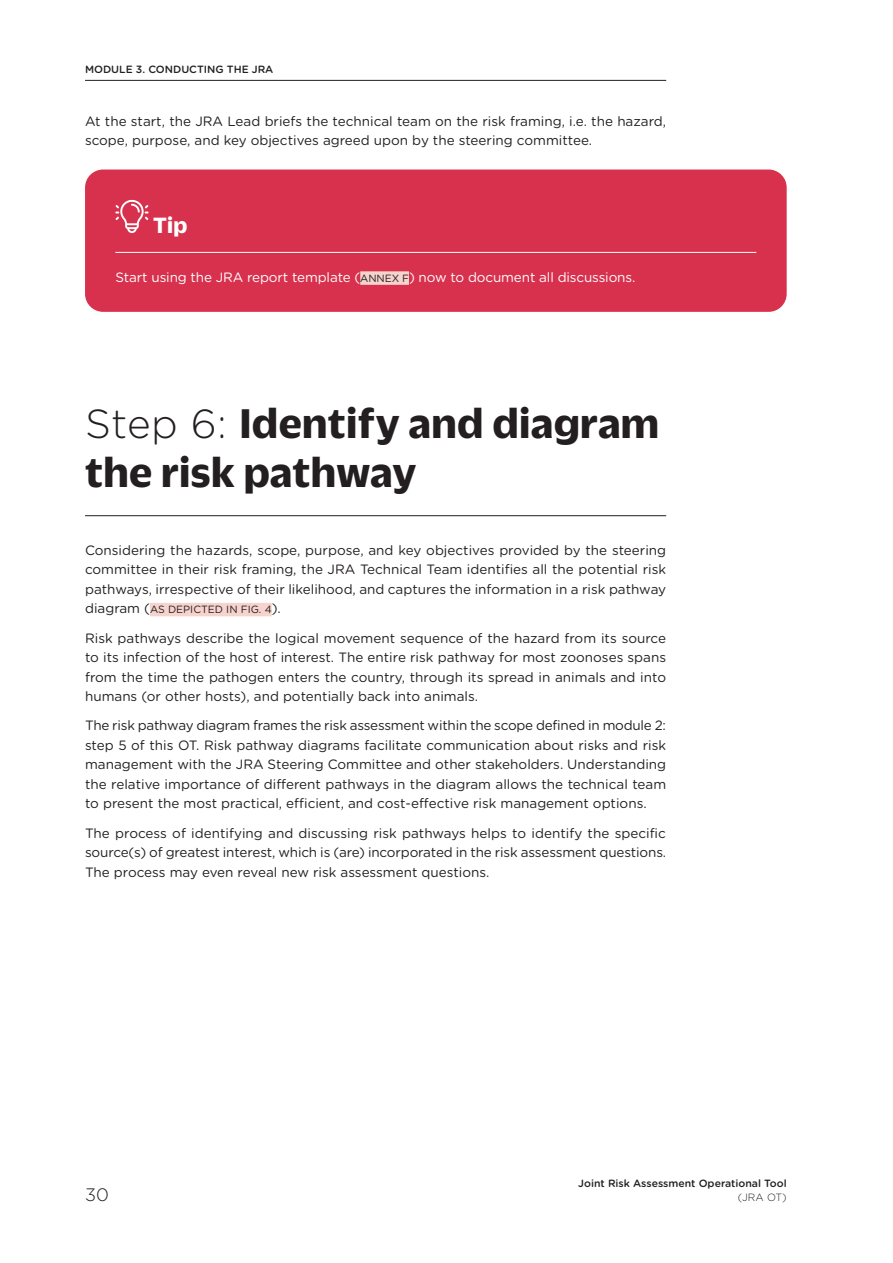
<style>
.page{position:relative;width:893px;height:1263px;background:#fff}
.page>*{position:absolute;margin:0;border:0;box-sizing:border-box;transform-origin:0 0}
.TITRES_Gros{font:700 45px/48.8px "Duplicate Sans";letter-spacing:.01em;color:#231f20}
.TITRES_Moyen__Encart{font:700 24px "Duplicate Sans";color:#fff}
.t1{font:300 18px "Gotham Rounded";color:#231f20}
.COURANT{font:13.5px/19.5px "Gotham Rounded";color:#231f20;text-align:justify}
.COURANT-2{font:13.5px "Gotham Rounded";letter-spacing:-.01em;color:#fff}
.t2{font:500 10.5px "Gotham Rounded";color:#231f20}
.COURANT-3{font:10.5px "Gotham Rounded";color:#231f20}
.t3{font:300 10.5px "Gotham Rounded";color:#231f20}
.s1{font-size:10.5px;color:#231f20}
.s2{font-family:"Gotham Rounded";font-weight:300;font-size:40.5px}
.s3{font-size:13.5px}
</style>
<div class="page">
<hr style="left:85px;top:80px;width:581px;height:1px;background:#231f20">
<hr style="left:85px;top:515px;width:581px;height:1px;background:#231f20">
<div style="left:150px;top:603px;width:122px;height:13px;background:#f6d3cc"></div>
<div style="left:85px;top:170px;width:702px;height:142px;background:#d8314e;border-radius:18px"></div>
<hr style="left:115px;top:252px;width:641px;height:1px;background:#fff">
<svg style="left:115px;top:199px;width:34px;height:34px"></svg>
<div style="left:360px;top:271px;width:49px;height:14px;background:#f6d3cc"></div>
<p class="t2" style="left:85px;top:62px;width:112px">Module 3. Con ducting</p>
<p class="t2" style="left:227px;top:62px;width:8px">the</p>
<p class="t2" style="left:252px;top:62px;width:23px">JRA</p>
<p class="COURANT" style="left:85px;top:111px;width:583px">At the start, the JRA Lead briefs the technical team on the risk framing, i.e. the hazard, scope, purpose, and key objectives agreed upon by the steering committee.</p>
<p class="TITRES_Moyen__Encart" style="left:153px;top:209px;width:36px">Tip</p>
<p class="COURANT-2" style="left:116px;top:268px;width:521px">Start using the JRA report template (<span class="s1">ANNEX F</span>) now to document all discussions.</p>
<p class="TITRES_Gros" style="left:85px;top:395px;width:576px"><span class="s2">Step 6:</span> Identify and diagram the risk pathway</p>
<p class="COURANT" style="left:85px;top:540px;width:583px">Considering the hazards, scope, purpose, and key objectives provided by the steering committee in their risk framing, the JRA Technical Team identifies all the potential risk pathways, irrespective of their likelihood, and captures the information in a risk pathway</p>
<p class="COURANT-3" style="left:85px;top:602px;width:197px"><span class="s3">diagram (</span>AS DEPICTED IN FIG. 4<span class="s3">).</span></p>
<p class="COURANT" style="left:85px;top:627px;width:583px">Risk pathways describe the logical movement sequence of the hazard from its source to its infection of the host of interest. The entire risk pathway for most zoonoses spans from the time the pathogen enters the country, through its spread in animals and into humans (or other hosts), and potentially back into animals.</p>
<p class="COURANT" style="left:85px;top:715px;width:583px">The risk pathway diagram frames the risk assessment within the scope defined in module 2: step 5 of this OT. Risk pathway diagrams facilitate communication about risks and risk management with the JRA Steering Committee and other stakeholders. Understanding the relative importance of different pathways in the diagram allows the technical team to present the most practical, efficient, and cost-effective risk management options.</p>
<p class="COURANT" style="left:85px;top:822px;width:583px">The process of identifying and discussing risk pathways helps to identify the specific source(s) of greatest interest, which is (are) incorporated in the risk assessment questions.<br>The process may even reveal new risk assessment questions.</p>
<h3 class="t1" style="left:85px;top:1182px;width:25px">30</h3>
<p class="t2" style="left:578px;top:1176px;width:210px">Joint Risk Assessment Operational Tool</p>
<p class="t3" style="left:738px;top:1190px;width:50px">(JRA OT)</p>
</div>
